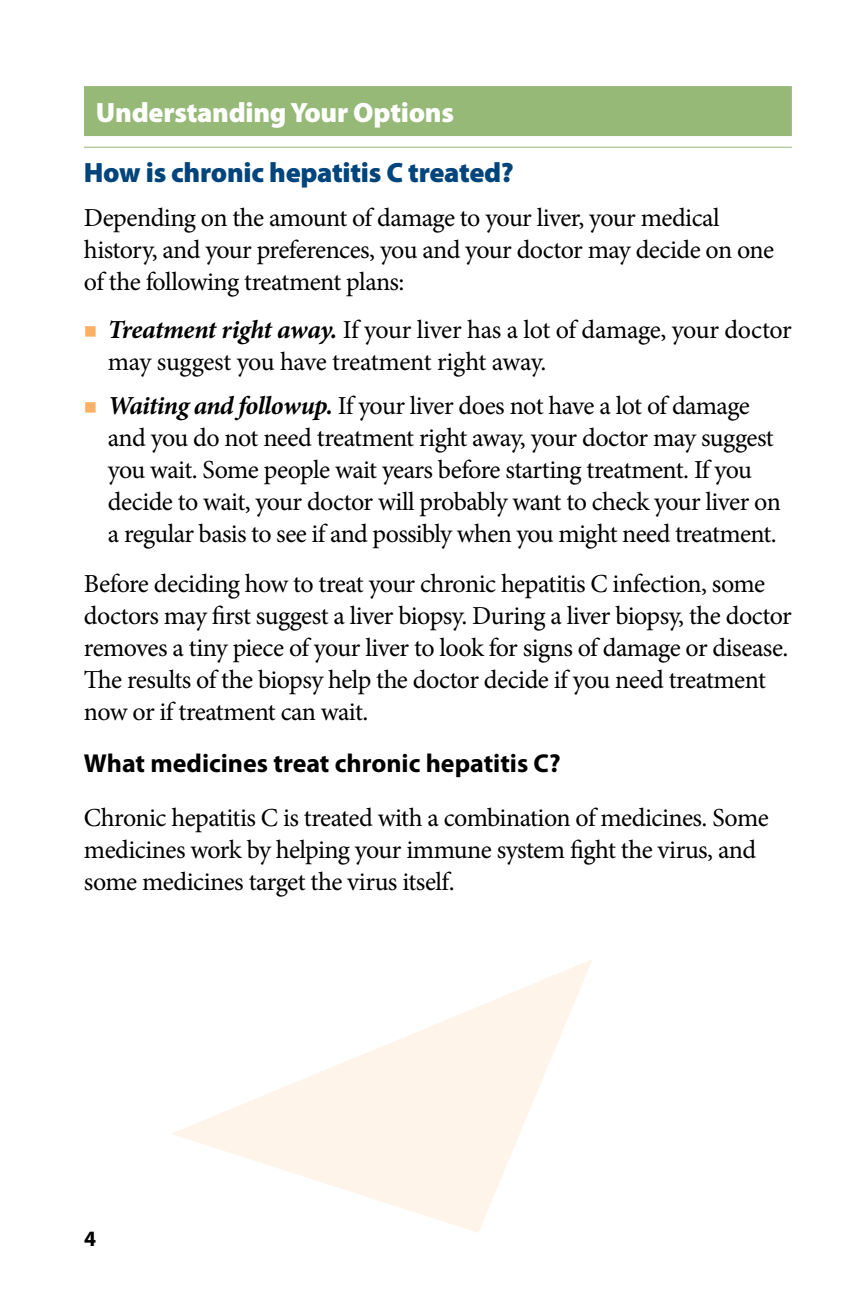
<style>
.page{position:relative;width:864px;height:1296px;background:#fff}
.page>*{position:absolute;margin:0;border:0;box-sizing:border-box;transform-origin:0 0}
.t1{font:900 28px "Myriad Pro";letter-spacing:-.01em;color:#00447c}
.t2{font:900 28px "Myriad Pro";letter-spacing:-.01em;color:#fff}
.t3{font:26px/32px "Minion Pro";letter-spacing:-.025em;color:#000}
.t4{font:700 26px "Myriad Pro";color:#000}
.t5{font:700 22px "Myriad Pro";color:#000}
.s1{font-weight:700;font-style:italic}
</style>
<div class="page">
<svg style="left:171px;top:960px;width:421px;height:273px"></svg>
<div style="left:84px;top:86px;width:708px;height:50px;background:#97b977"></div>
<hr style="left:84px;top:147px;width:708px;height:1px;background:#b5cd9e">
<p class="t2" style="left:96px;top:94px;width:360px">Understanding Your Options</p>
<p class="t1" style="left:84px;top:154px;width:431px">How is chronic hepatitis C treated?</p>
<p class="t3" style="left:84px;top:202px;width:692px">Depending on the amount of damage to your liver, your medical history, and your preferences, you and your doctor may decide on one of the following treatment plans:</p>
<p class="t3" style="left:108px;top:314px;width:685px"><span class="s1">Treatment right away.</span> If your liver has a lot of damage, your doctor may suggest you have treatment right away.</p>
<p class="t3" style="left:108px;top:390px;width:674px"><span class="s1">Waiting and followup.</span> If your liver does not have a lot of damage and you do not need treatment right away, your doctor may suggest you wait. Some people wait years before starting treatment. If you decide to wait, your doctor will probably want to check your liver on a regular basis to see if and possibly when you might need treatment.</p>
<p class="t3" style="left:84px;top:568px;width:709px">Before deciding how to treat your chronic hepatitis C infection, some doctors may first suggest a liver biopsy. During a liver biopsy, the doctor removes a tiny piece of your liver to look for signs of damage or disease.<br>The results of the biopsy help the doctor decide if you need treatment now or if treatment can wait.</p>
<p class="t4" style="left:84px;top:746px;width:478px">What medicines treat chronic hepatitis C?</p>
<p class="t3" style="left:84px;top:802px;width:686px">Chronic hepatitis C is treated with a combination of medicines. Some medicines work by helping your immune system fight the virus, and some medicines target the virus itself.</p>
<p class="t5" style="left:84px;top:1224px;width:13px">4</p>
</div>
